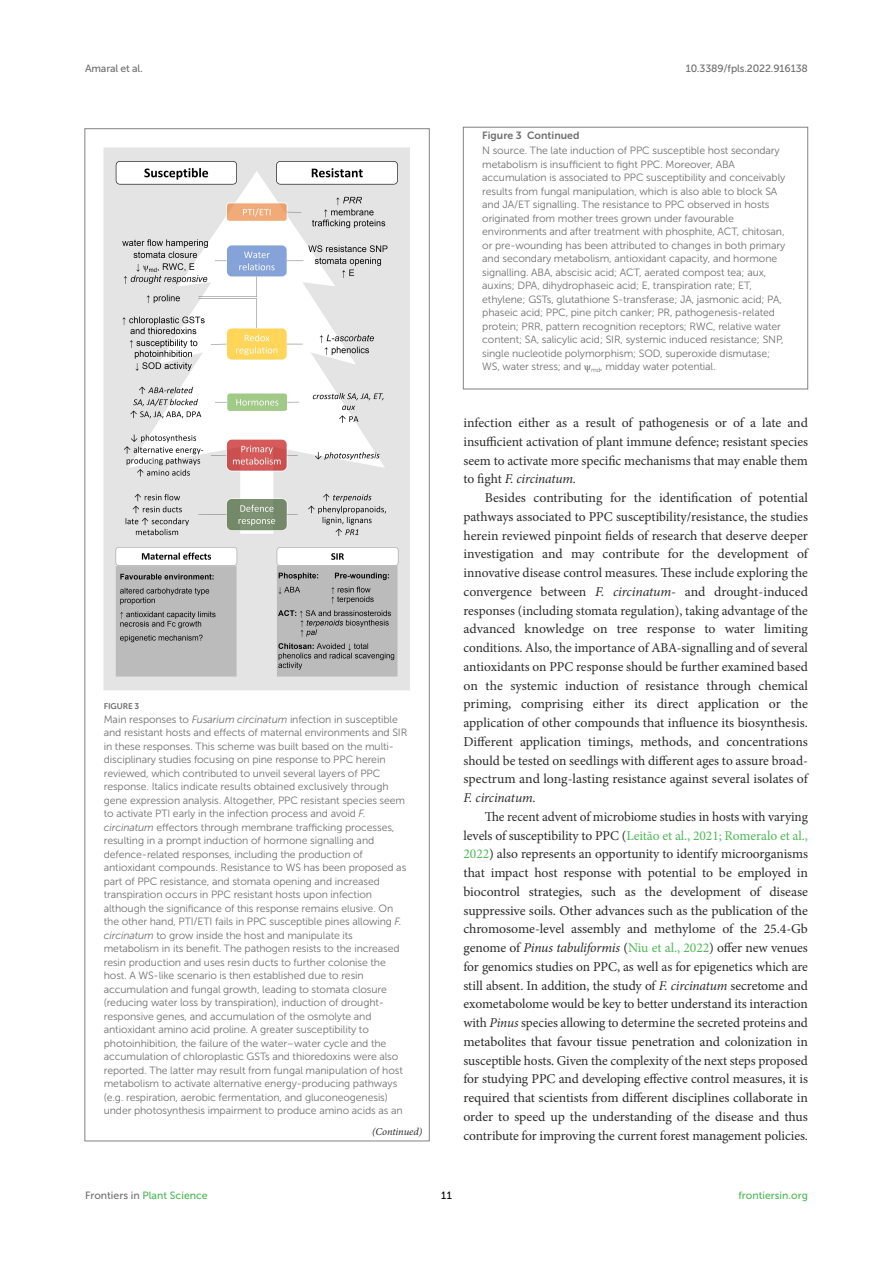
<style>
.page{position:relative;width:893px;height:1263px;background:#fff}
.page>*{position:absolute;margin:0;border:0;box-sizing:border-box;transform-origin:0 0}
.TEXT{font:13.5px/18.8px "Minion Pro";letter-spacing:-.005em;color:#2b2b2a;text-align:justify}
.TEXT_FLUSH{font:13.5px/18.8px "Minion Pro";letter-spacing:-.01em;color:#2b2b2a;text-align:justify}
.FIG_LEG{font:10.5px/13.5px "Museo Sans 300";letter-spacing:-.01em;color:#706f70}
.t1{font:10.5px "Museo Sans 500";color:#4eb855}
.t2{font:10.5px "Museo Sans 500";letter-spacing:-.015em;color:#706f70}
.TT_NO_RULE{font:10.5px "Museo Sans 700";color:#706f70}
.T_Continue{font:italic 10.5px "Minion Pro";letter-spacing:-.01em;color:#2b2b2a}
.t3{font:10.5px "Museo Sans 500";color:#000}
.FIG_HD{font:8.25px "Museo Sans 700";letter-spacing:-.01em;color:#706f70}
.s1{font-style:italic}
.s2{font-family:"STIX General"}
.s3{color:#4eb855}
.s4{color:#706f70}
</style>
<div class="page">
<div style="left:463px;top:127px;width:345px;height:262px;border:1px solid #808285"></div>
<img style="left:104px;top:148px;width:306px;height:542px">
<p class="t2" style="left:85px;top:63px;width:59px">Amaral et al.</p>
<p class="t2" style="left:686px;top:63px;width:124px">10.3389/fpls.2022.916138</p>
<p class="TT_NO_RULE" style="left:482px;top:130px;width:99px">Figure 3 Continued</p>
<p class="FIG_HD" style="left:104px;top:702px;width:37px">FIGURE 3</p>
<p class="FIG_LEG" style="left:104px;top:712px;width:305px">Main responses to <span class="s1">Fusarium circinatum</span> infection in susceptible and resistant hosts and effects of maternal environments and SIR in these responses. This scheme was built based on the multi&shy;disciplinary studies focusing on pine response to PPC herein reviewed, which contributed to unveil several layers of PPC response. Italics indicate results obtained exclusively through gene expression analysis. Altogether, PPC resistant species seem to activate PTI early in the infection process and avoid <span class="s1">F. circinatum</span> effectors through membrane trafficking processes, resulting in a prompt induction of hormone signalling and defence-related responses, including the production of antioxidant compounds. Resistance to WS has been proposed as part of PPC resistance, and stomata opening and increased transpiration occurs in PPC resistant hosts upon infection although the significance of this response remains elusive. On the other hand, PTI/ETI fails in PPC susceptible pines allowing <span class="s1">F. circinatum</span> to grow inside the host and manipulate its metabolism in its benefit. The pathogen resists to the increased resin production and uses resin ducts to further colonise the host. A WS-like scenario is then established due to resin accumulation and fungal growth, leading to stomata closure (reducing water loss by transpiration), induction of drought&shy;responsive genes, and accumulation of the osmolyte and antioxidant amino acid proline. A greater susceptibility to photoinhibition, the failure of the water–water cycle and the accumulation of chloroplastic GSTs and thioredoxins were also reported. The latter may result from fungal manipulation of host metabolism to activate alternative energy-producing pathways (e.g. respiration, aerobic fermentation, and gluconeogenesis) under photosynthesis impairment to produce amino acids as an</p>
<p class="T_Continue" style="left:372px;top:1125px;width:52px">(Continued)</p>
<p class="FIG_LEG" style="left:482px;top:144px;width:305px">N source. The late induction of PPC susceptible host secondary metabolism is insufficient to fight PPC. Moreover, ABA accumulation is associated to PPC susceptibility and conceivably results from fungal manipulation, which is also able to block SA and JA/ET signalling. The resistance to PPC observed in hosts originated from mother trees grown under favourable environments and after treatment with phosphite, ACT, chitosan, or pre-wounding has been attributed to changes in both primary and secondary metabolism, antioxidant capacity, and hormone signalling. ABA, abscisic acid; ACT, aerated compost tea; aux, auxins; DPA, dihydrophaseic acid; E, transpiration rate; ET, ethylene; GSTs, glutathione S-transferase; JA, jasmonic acid; PA, phaseic acid; PPC, pine pitch canker; PR, pathogenesis-related protein; PRR, pattern recognition receptors; RWC, relative water content; SA, salicylic acid; SIR, systemic induced resistance; SNP, single nucleotide polymorphism; SOD, superoxide dismutase; WS, water stress; and <span class="s2">ψ</span><sub>md</sub>, midday water potential.</p>
<p class="TEXT_FLUSH" style="left:463px;top:413px;width:346px">infection either as a result of pathogenesis or of a late and insufficient activation of plant immune defence; resistant species seem to activate more specific mechanisms that may enable them to fight <span class="s1">F. circinatum</span>.</p>
<p class="TEXT" style="left:463px;top:488px;width:346px;text-indent:21px">Besides contributing for the identification of potential pathways associated to PPC susceptibility/resistance, the studies herein reviewed pinpoint fields of research that deserve deeper investigation and may contribute for the development of innovative disease control measures. These include exploring the convergence between <span class="s1">F. circinatum</span>- and drought-induced responses (including stomata regulation), taking advantage of the advanced knowledge on tree response to water limiting conditions. Also, the importance of ABA-signalling and of several antioxidants on PPC response should be further examined based on the systemic induction of resistance through chemical priming, comprising either its direct application or the application of other compounds that influence its biosynthesis.<br>Different application timings, methods, and concentrations should be tested on seedlings with different ages to assure broad&shy;spectrum and long-lasting resistance against several isolates of <span class="s1">F. circinatum</span>.</p>
<p class="TEXT" style="left:463px;top:807px;width:346px;text-indent:21px">The recent advent of microbiome studies in hosts with varying levels of susceptibility to PPC (<span class="s3">Leitão et al., 2021; Romeralo et al., 2022</span>) also represents an opportunity to identify microorganisms that impact host response with potential to be employed in biocontrol strategies, such as the development of disease suppressive soils. Other advances such as the publication of the chromosome-level assembly and methylome of the 25.4-Gb genome of <span class="s1">Pinus tabuliformis</span> (<span class="s3">Niu et al., 2022</span>) offer new venues for genomics studies on PPC, as well as for epigenetics which are still absent. In addition, the study of <span class="s1">F. circinatum</span> secretome and exometabolome would be key to better understand its interaction with <span class="s1">Pinus</span> species allowing to determine the secreted proteins and metabolites that favour tissue penetration and colonization in susceptible hosts. Given the complexity of the next steps proposed for studying PPC and developing effective control measures, it is required that scientists from different disciplines collaborate in order to speed up the understanding of the disease and thus contribute for improving the current forest management policies.</p>
<p class="t1" style="left:85px;top:1190px;width:124px"><span class="s4">Frontiers in</span> Plant Science</p>
<p class="t3" style="left:441px;top:1190px;width:12px">11</p>
<p class="t1" style="left:738px;top:1190px;width:71px">frontiersin.org</p>
</div>
